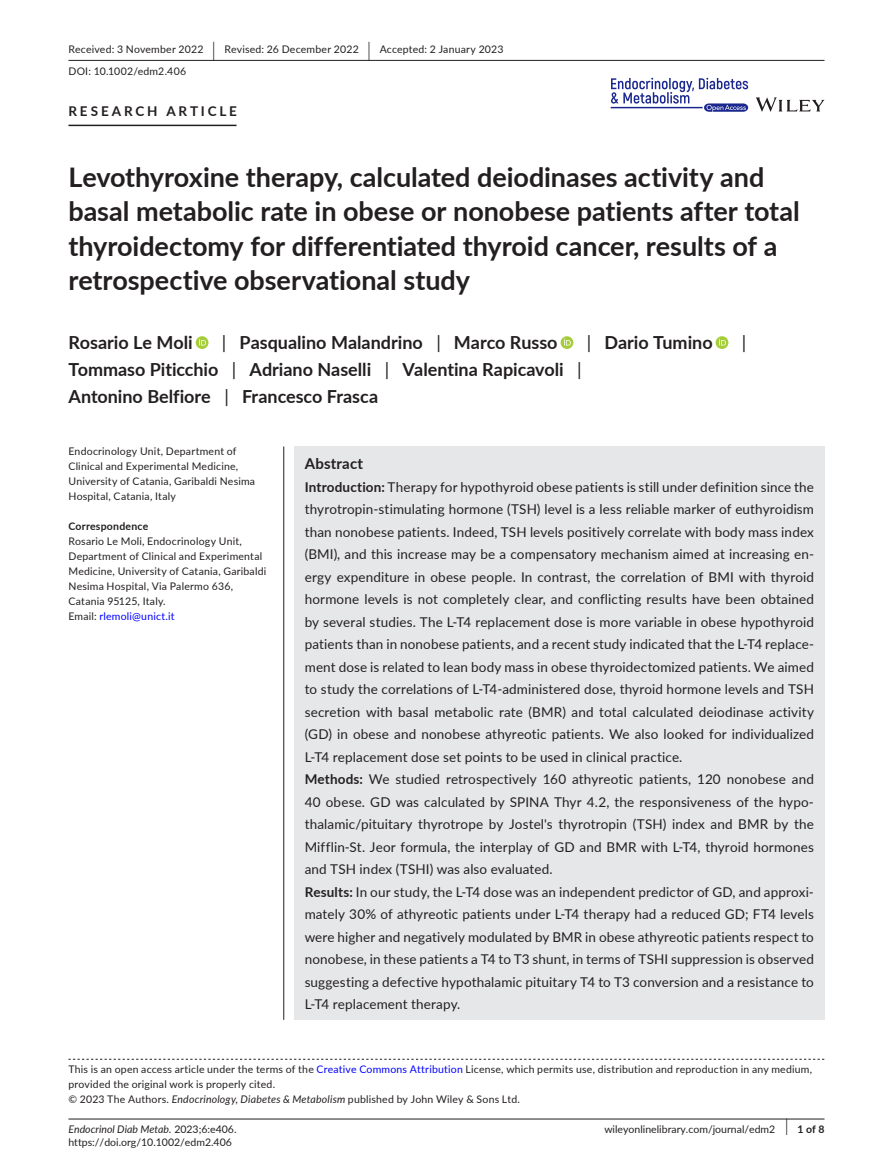
<style>
.page{position:relative;width:893px;height:1174px;background:#fff}
.page>*{position:absolute;margin:0;border:0;box-sizing:border-box;transform-origin:0 0}
.t1{font:700 27px/34.5px "Lato";color:#231f20}
.t2{font:700 18px/27px "Lato";color:#231f20}
.t3{font:18px "Lato";color:#231f20}
.t4{font:700 15px "Lato";letter-spacing:.015em;color:#231f20}
.t5{font:13.5px/22.5px "Lato";letter-spacing:.01em;color:#231f20}
.t6{font:700 13.5px "Lato";letter-spacing:.21em;color:#231f20}
.t7{font:10.5px/15px "Lato";letter-spacing:.02em;color:#231f20}
.t8{font:10.5px "Lato";color:#231f20}
.t9{font:italic 10.5px "Lato";color:#231f20}
.t10{font:700 10.5px "Lato";letter-spacing:.02em;color:#231f20}
.s1{font-size:19.65px}
.s2{font-weight:400}
.s3{color:#00f}
.s4{font-weight:700}
.s5{font-style:italic}
.s6{font-style:normal}
.s7{font-weight:400;font-size:17.4px}
</style>
<div class="page">
<hr style="left:68px;top:1118px;width:756px;height:1px;background:#231f20">
<svg style="left:756px;top:97px;width:68px;height:15px"></svg>
<svg style="left:611px;top:78px;width:137px;height:34px"></svg>
<hr style="left:68px;top:60px;width:756px;height:1px;background:#231f20">
<hr style="left:68px;top:125px;width:169px;height:1px;background:#231f20">
<svg style="left:196px;top:336px;width:12px;height:13px"></svg>
<svg style="left:199px;top:338px;width:7px;height:7px"></svg>
<svg style="left:561px;top:336px;width:12px;height:13px"></svg>
<svg style="left:564px;top:338px;width:7px;height:7px"></svg>
<svg style="left:716px;top:336px;width:12px;height:13px"></svg>
<svg style="left:719px;top:338px;width:7px;height:7px"></svg>
<svg style="left:68px;top:1058px;width:756px;height:1px"></svg>
<div style="left:294px;top:446px;width:530px;height:573px;background:#e6e7e9"></div>
<hr style="left:283px;top:446px;width:1px;height:573px;background:#231f20">
<p class="t7" style="left:68px;top:38px;width:436px;line-height:21.8px">Received: 3 November 2022 <span class="s1">|</span> Revised: 26 December 2022 <span class="s1">|</span> Accepted: 2 January 2023<br>DOI: 10.1002/edm2.406</p>
<p class="t6" style="left:68px;top:101px;width:170px">RESEARCH ARTICLE</p>
<h1 class="t1" style="left:68px;top:159px;width:733px">Levothyroxine therapy, calculated deiodinases activity and basal metabolic rate in obese or nonobese patients after total thyroidectomy for differentiated thyroid cancer, results of a retrospective observational study</h1>
<h2 class="t2" style="left:68px;top:328px;width:126px">Rosario Le Moli</h2>
<h2 class="t2" style="left:222px;top:328px;width:337px"><span class="s2">|</span> Pasqualino Malandrino <span class="s2">|</span> Marco Russo</h2>
<h2 class="t2" style="left:587px;top:328px;width:127px"><span class="s2">|</span> Dario Tumino</h2>
<h2 class="t3" style="left:742px;top:329px;width:6px">|</h2>
<h2 class="t2" style="left:68px;top:355px;width:515px">Tommaso Piticchio <span class="s2">|</span> Adriano Naselli <span class="s2">|</span> Valentina Rapicavoli <span class="s2">|<br></span>Antonino Belfiore <span class="s2">|</span> Francesco Frasca</h2>
<p class="t7" style="left:68px;top:443px;width:188px">Endocrinology Unit, Department of Clinical and Experimental Medicine, University of Catania, Garibaldi Nesima Hospital, Catania, Italy</p>
<p class="t10" style="left:68px;top:518px;width:81px">Correspondence</p>
<p class="t7" style="left:68px;top:533px;width:199px">Rosario Le Moli, Endocrinology Unit, Department of Clinical and Experimental Medicine, University of Catania, Garibaldi Nesima Hospital, Via Palermo 636, Catania 95125, Italy.<br>Email: <span class="s3">rlemoli@unict.it</span></p>
<p class="t4" style="left:305px;top:452px;width:60px">Abstract</p>
<p class="t5" style="left:305px;top:475px;width:511px"><span class="s4">Introduction:</span> Therapy for hypothyroid obese patients is still under definition since the thyrotropin-stimulating hormone (TSH) level is a less reliable marker of euthyroidism than nonobese patients. Indeed, TSH levels positively correlate with body mass index (BMI), and this increase may be a compensatory mechanism aimed at increasing en&shy;ergy expenditure in obese people. In contrast, the correlation of BMI with thyroid hormone levels is not completely clear, and conflicting results have been obtained by several studies. The L-T4 replacement dose is more variable in obese hypothyroid patients than in nonobese patients, and a recent study indicated that the L-T4 replace&shy;ment dose is related to lean body mass in obese thyroidectomized patients. We aimed to study the correlations of L-T4-administered dose, thyroid hormone levels and TSH secretion with basal metabolic rate (BMR) and total calculated deiodinase activity (GD) in obese and nonobese athyreotic patients. We also looked for individualized L-T4 replacement dose set points to be used in clinical practice.<br><span class="s4">Methods:</span> We studied retrospectively 160 athyreotic patients, 120 nonobese and 40 obese. GD was calculated by SPINA Thyr 4.2, the responsiveness of the hypo&shy;thalamic/pituitary thyrotrope by Jostel's thyrotropin (TSH) index and BMR by the Mifflin-St. Jeor formula, the interplay of GD and BMR with L-T4, thyroid hormones and TSH index (TSHI) was also evaluated.<br><span class="s4">Results:</span> In our study, the L-T4 dose was an independent predictor of GD, and approxi&shy;mately 30% of athyreotic patients under L-T4 therapy had a reduced GD; FT4 levels were higher and negatively modulated by BMR in obese athyreotic patients respect to nonobese, in these patients a T4 to T3 shunt, in terms of TSHI suppression is observed suggesting a defective hypothalamic pituitary T4 to T3 conversion and a resistance to L-T4 replacement therapy.</p>
<p class="t7" style="left:68px;top:1061px;width:745px">This is an open access article under the terms of the <span class="s3">Creative Commons Attribution</span> License, which permits use, distribution and reproduction in any medium, provided the original work is properly cited.<br>© 2023 The Authors. <span class="s5">Endocrinology, Diabetes &amp; Metabolism</span> published by John Wiley &amp; Sons Ltd.</p>
<p class="t9" style="left:68px;top:1121px;width:170px">Endocrinol Diab Metab. <span class="s6">2023;6:e406.</span></p>
<p class="t10" style="left:786px;top:1121px;width:40px"><span class="s7">|</span> 1 of 8</p>
<p class="t8" style="left:68px;top:1135px;width:165px">https://doi.org/10.1002/edm2.406</p>
<p class="t8" style="left:604px;top:1121px;width:172px">wileyonlinelibrary.com/journal/edm2</p>
</div>
